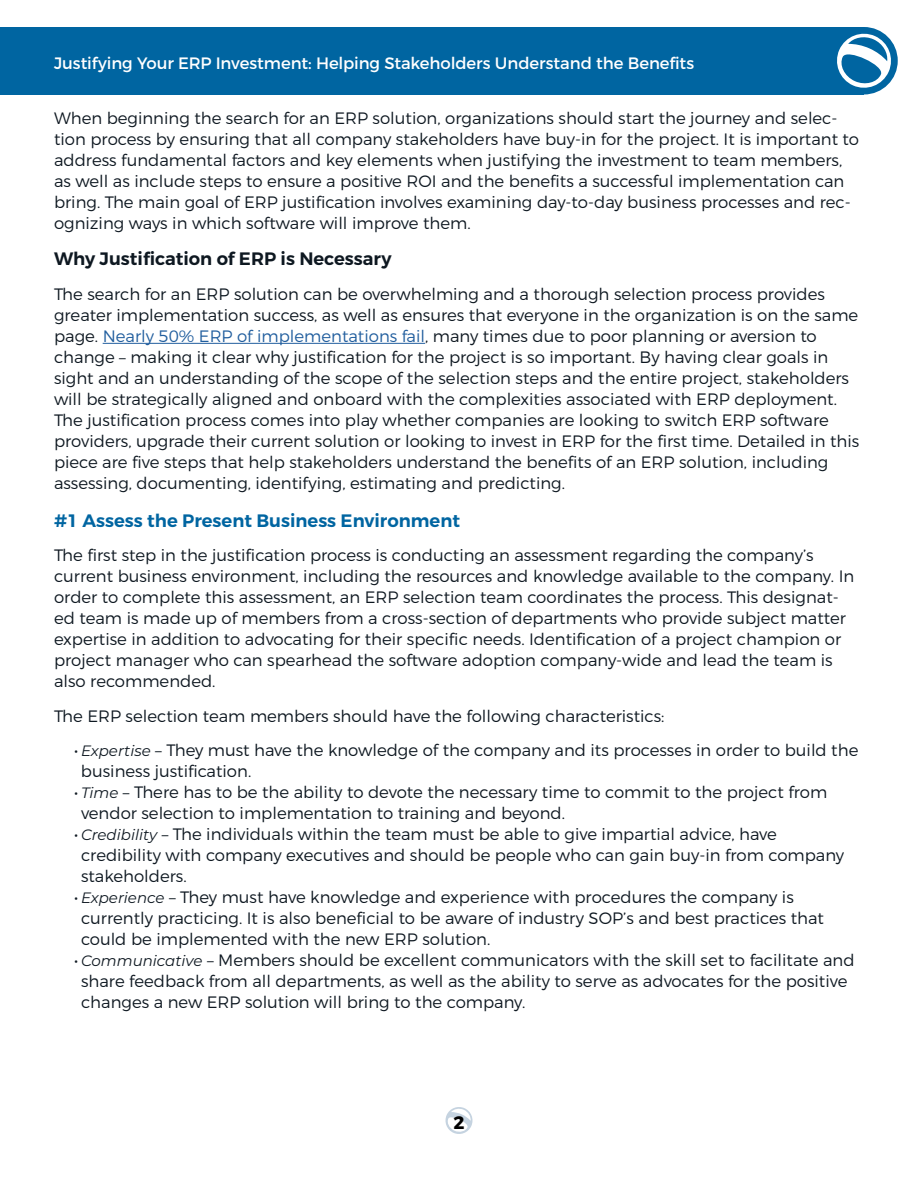
<style>
.page{position:relative;width:918px;height:1188px;background:#fff}
.page>*{position:absolute;margin:0;border:0;box-sizing:border-box;transform-origin:0 0}
.t1{font:600 18px "Montserrat";color:#0065a1}
.t2{font:600 18px "Montserrat";color:#0e1821}
.t3{font:700 18px "Montserrat";color:#000}
.t4{font:300 16.5px/21px "Montserrat";color:#0e1821}
.t5{font:16.5px "Montserrat";letter-spacing:-.005em;color:#fff}
.s1{color:#215e9e}
.s2{font-weight:400;font-style:italic;font-size:15px}
</style>
<div class="page">
<svg style="left:445px;top:1107px;width:28px;height:27px"></svg>
<svg style="left:830px;top:27px;width:68px;height:67px"></svg>
<div style="left:0;top:27px;width:864px;height:67px;background:#0065a1"></div>
<svg style="left:837px;top:30px;width:58px;height:61px"></svg>
<hr style="left:103px;top:343px;width:322px;height:1px;background:#215e9e">
<p class="t5" style="left:54px;top:53px;width:642px">Justifying Your ERP Investment: Helping Stakeholders Understand the Benefits</p>
<p class="t4" style="left:54px;top:108px;width:807px">When beginning the search for an ERP solution, organizations should start the journey and selec&shy;tion process by ensuring that all company stakeholders have buy-in for the project. It is important to address fundamental factors and key elements when justifying the investment to team members, as well as include steps to ensure a positive ROI and the benefits a successful implementation can bring. The main goal of ERP justification involves examining day-to-day business processes and rec&shy;ognizing ways in which software will improve them.</p>
<p class="t2" style="left:54px;top:248px;width:339px">Why Justification of ERP is Necessary</p>
<p class="t4" style="left:54px;top:283px;width:807px">The search for an ERP solution can be overwhelming and a thorough selection process provides greater implementation success, as well as ensures that everyone in the organization is on the same page. <span class="s1">Nearly 50% ERP of implementations fail</span>, many times due to poor planning or aversion to change – making it clear why justification for the project is so important. By having clear goals in sight and an understanding of the scope of the selection steps and the entire project, stakeholders will be strategically aligned and onboard with the complexities associated with ERP deployment.<br>The justification process comes into play whether companies are looking to switch ERP software providers, upgrade their current solution or looking to invest in ERP for the first time. Detailed in this piece are five steps that help stakeholders understand the benefits of an ERP solution, including assessing, documenting, identifying, estimating and predicting.</p>
<p class="t1" style="left:54px;top:509px;width:408px">#1 Assess the Present Business Environment</p>
<p class="t4" style="left:54px;top:544px;width:802px">The first step in the justification process is conducting an assessment regarding the company’s current business environment, including the resources and knowledge available to the company. In order to complete this assessment, an ERP selection team coordinates the process. This designat&shy;ed team is made up of members from a cross-section of departments who provide subject matter expertise in addition to advocating for their specific needs. Identification of a project champion or project manager who can spearhead the software adoption company-wide and lead the team is also recommended.</p>
<p class="t4" style="left:54px;top:705px;width:612px">The ERP selection team members should have the following characteristics:</p>
<p class="t4" style="left:81px;top:739px;width:779px;text-indent:-7px">• <span class="s2">Expertise</span> – They must have the knowledge of the company and its processes in order to build the business justification.</p>
<p class="t4" style="left:81px;top:781px;width:748px;text-indent:-7px">• <span class="s2">Time</span> – There has to be the ability to devote the necessary time to commit to the project from vendor selection to implementation to training and beyond.</p>
<p class="t4" style="left:81px;top:823px;width:765px;text-indent:-7px">• <span class="s2">Credibility</span> – The individuals within the team must be able to give impartial advice, have credibility with company executives and should be people who can gain buy-in from company stakeholders.</p>
<p class="t4" style="left:81px;top:886px;width:745px;text-indent:-7px">• <span class="s2">Experience</span> – They must have knowledge and experience with procedures the company is currently practicing. It is also beneficial to be aware of industry SOP’s and best practices that could be implemented with the new ERP solution.</p>
<p class="t4" style="left:81px;top:949px;width:775px;text-indent:-7px">• <span class="s2">Communicative</span> – Members should be excellent communicators with the skill set to facilitate and share feedback from all departments, as well as the ability to serve as advocates for the positive changes a new ERP solution will bring to the company.</p>
<p class="t3" style="left:453px;top:1112px;width:13px">2</p>
</div>
